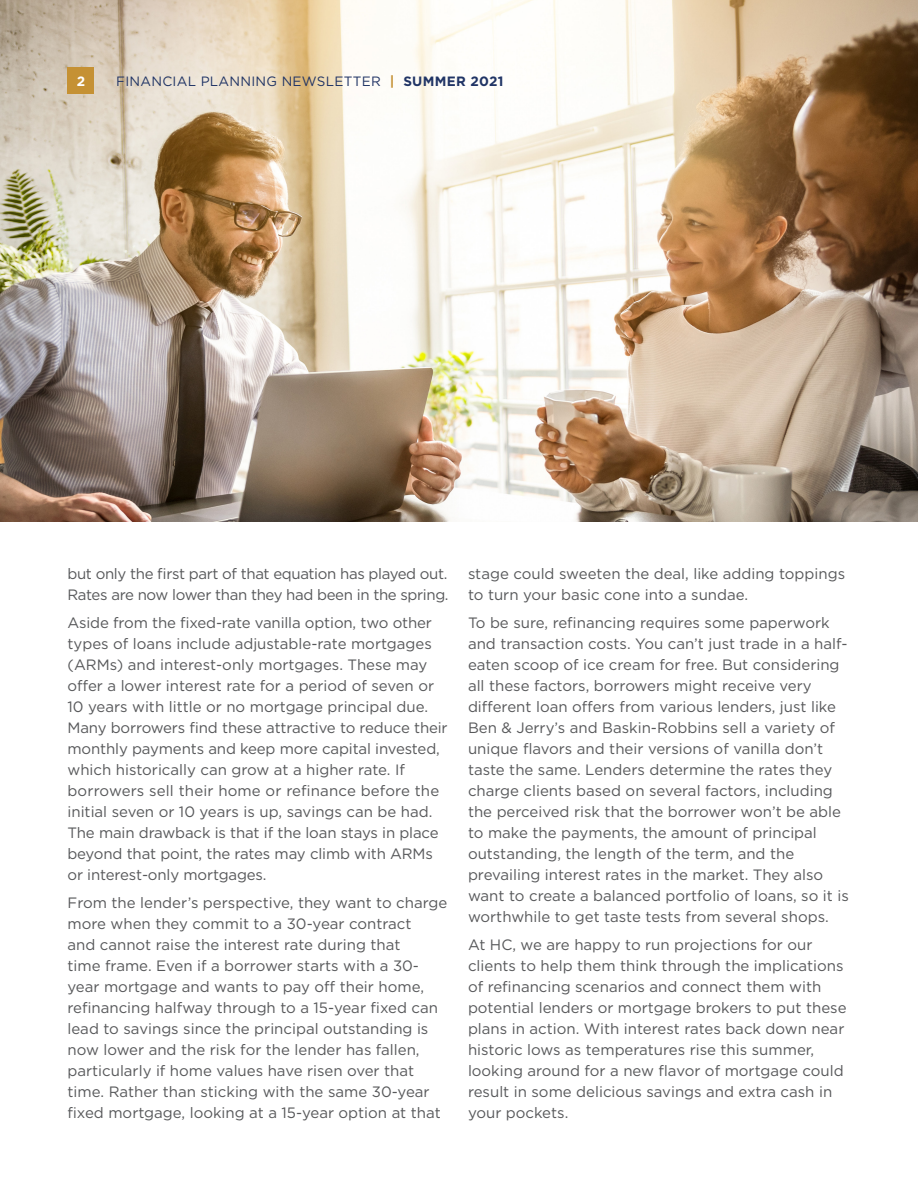
<style>
.page{position:relative;width:918px;height:1188px;background:#fff}
.page>*{position:absolute;margin:0;border:0;box-sizing:border-box;transform-origin:0 0}
.t1{font:15px/21px "Gotham";color:#57585a}
.t2{font:15px/21px "Gotham";letter-spacing:-.025em;color:#57585a}
.t3{font:13.5px "Gotham";letter-spacing:.02em;color:#203465}
.Body_Subhead_13_17{font:700 13.5px "Gotham";color:#fff}
.s1{font-weight:700;color:#c59134}
.s2{font-weight:700}
</style>
<div class="page">
<img style="left:0;top:0;width:918px;height:522px">
<div style="left:68px;top:68px;width:26px;height:26px;background:#c59134"></div>
<p class="Body_Subhead_13_17" style="left:77px;top:73px;width:10px">2</p>
<p class="t3" style="left:116px;top:73px;width:389px">FINANCIAL PLANNING NEWSLETTER <span class="s1">|</span> <span class="s2">SUMMER 2021</span></p>
<p class="t2" style="left:68px;top:563px;width:383px">but only the first part of that equation has played out.<br>Rates are now lower than they had been in the spring.</p>
<p class="t1" style="left:68px;top:612px;width:382px">Aside from the fixed-rate vanilla option, two other types of loans include adjustable-rate mortgages (ARMs) and interest-only mortgages. These may offer a lower interest rate for a period of seven or 10 years with little or no mortgage principal due.<br>Many borrowers find these attractive to reduce their monthly payments and keep more capital invested, which historically can grow at a higher rate. If borrowers sell their home or refinance before the initial seven or 10 years is up, savings can be had.<br>The main drawback is that if the loan stays in place beyond that point, the rates may climb with ARMs or interest-only mortgages.</p>
<p class="t1" style="left:68px;top:892px;width:381px">From the lender’s perspective, they want to charge more when they commit to a 30-year contract<br>and cannot raise the interest rate during that<br>time frame. Even if a borrower starts with a 30- year mortgage and wants to pay off their home, refinancing halfway through to a 15-year fixed can lead to savings since the principal outstanding is now lower and the risk for the lender has fallen, particularly if home values have risen over that time. Rather than sticking with the same 30-year fixed mortgage, looking at a 15-year option at that</p>
<p class="t1" style="left:468px;top:563px;width:379px">stage could sweeten the deal, like adding toppings to turn your basic cone into a sundae.</p>
<p class="t1" style="left:468px;top:612px;width:382px">To be sure, refinancing requires some paperwork and transaction costs. You can’t just trade in a half&shy;eaten scoop of ice cream for free. But considering all these factors, borrowers might receive very different loan offers from various lenders, just like Ben &amp; Jerry’s and Baskin-Robbins sell a variety of unique flavors and their versions of vanilla don’t taste the same. Lenders determine the rates they charge clients based on several factors, including the perceived risk that the borrower won’t be able to make the payments, the amount of principal outstanding, the length of the term, and the prevailing interest rates in the market. They also want to create a balanced portfolio of loans, so it is worthwhile to get taste tests from several shops.</p>
<p class="t1" style="left:468px;top:934px;width:380px">At HC, we are happy to run projections for our clients to help them think through the implications of refinancing scenarios and connect them with potential lenders or mortgage brokers to put these plans in action. With interest rates back down near historic lows as temperatures rise this summer, looking around for a new flavor of mortgage could result in some delicious savings and extra cash in your pockets.</p>
</div>
